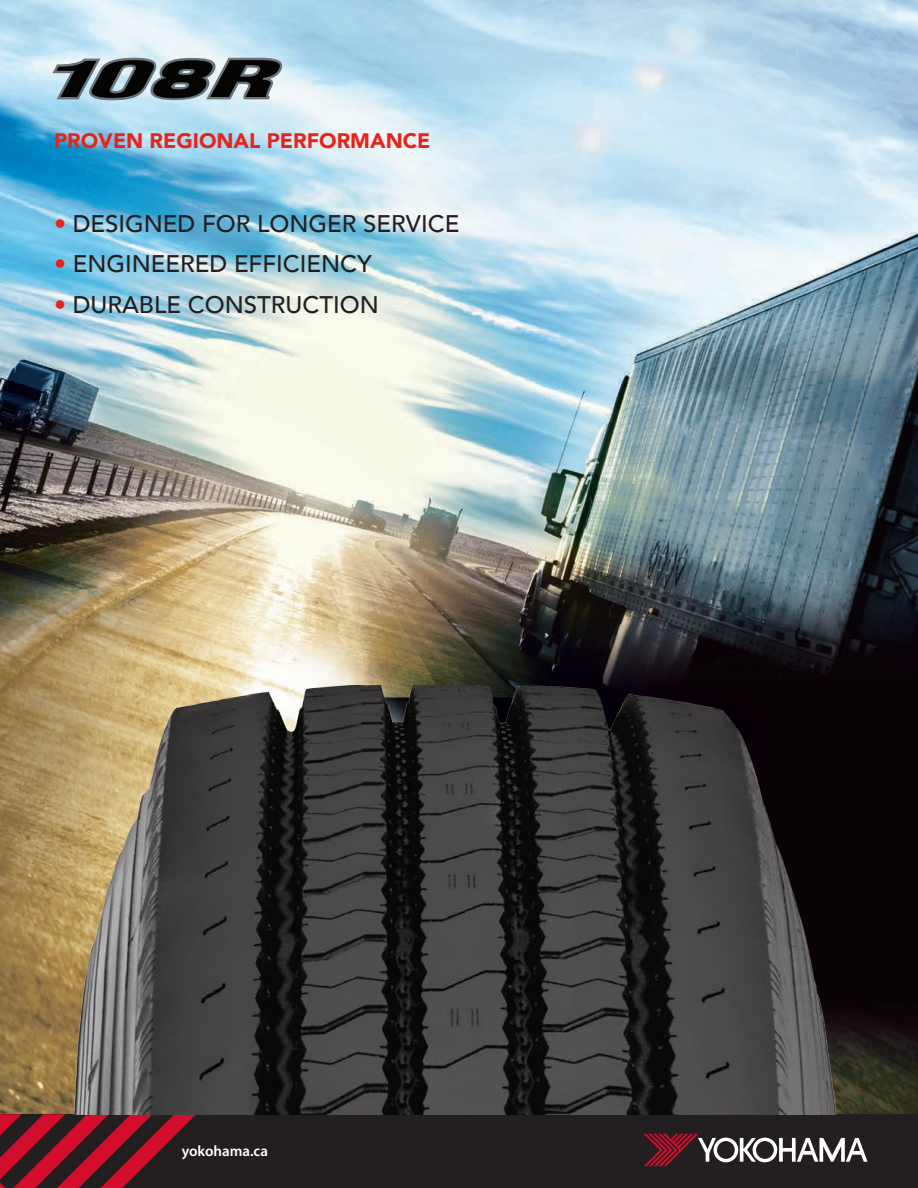
<style>
.page{position:relative;width:918px;height:1188px;background:#fff}
.page>*{position:absolute;margin:0;border:0;box-sizing:border-box;transform-origin:0 0}
.t1{font:500 24px "Avenir";color:#231f20}
.t2{font:900 21px "Avenir";color:#e72419}
.t3{font:600 15px "Myriad Pro";color:#fff}
.s1{color:#e72419}
</style>
<div class="page">
<img style="left:0;top:0;width:918px;height:1114px">
<div style="left:0;top:1114px;width:918px;height:74px;background:#231f20"></div>
<svg style="left:0;top:1114px;width:202px;height:74px"></svg>
<svg style="left:644px;top:1134px;width:224px;height:32px"></svg>
<img style="left:15px;top:685px;width:888px;height:429px">
<svg style="left:53px;top:58px;width:231px;height:42px;background:#525a5d"></svg>
<p class="t2" style="left:54px;top:122px;width:378px">PROVEN REGIONAL PERFORMANCE</p>
<p class="t1" style="left:54px;top:202px;width:407px"><span class="s1">•</span> DESIGNED FOR LONGER SERVICE</p>
<p class="t1" style="left:54px;top:243px;width:319px"><span class="s1">•</span> ENGINEERED EFFICIENCY</p>
<p class="t1" style="left:54px;top:284px;width:326px"><span class="s1">•</span> DURABLE CONSTRUCTION</p>
<p class="t3" style="left:182px;top:1142px;width:88px">yokohama.ca</p>
</div>
